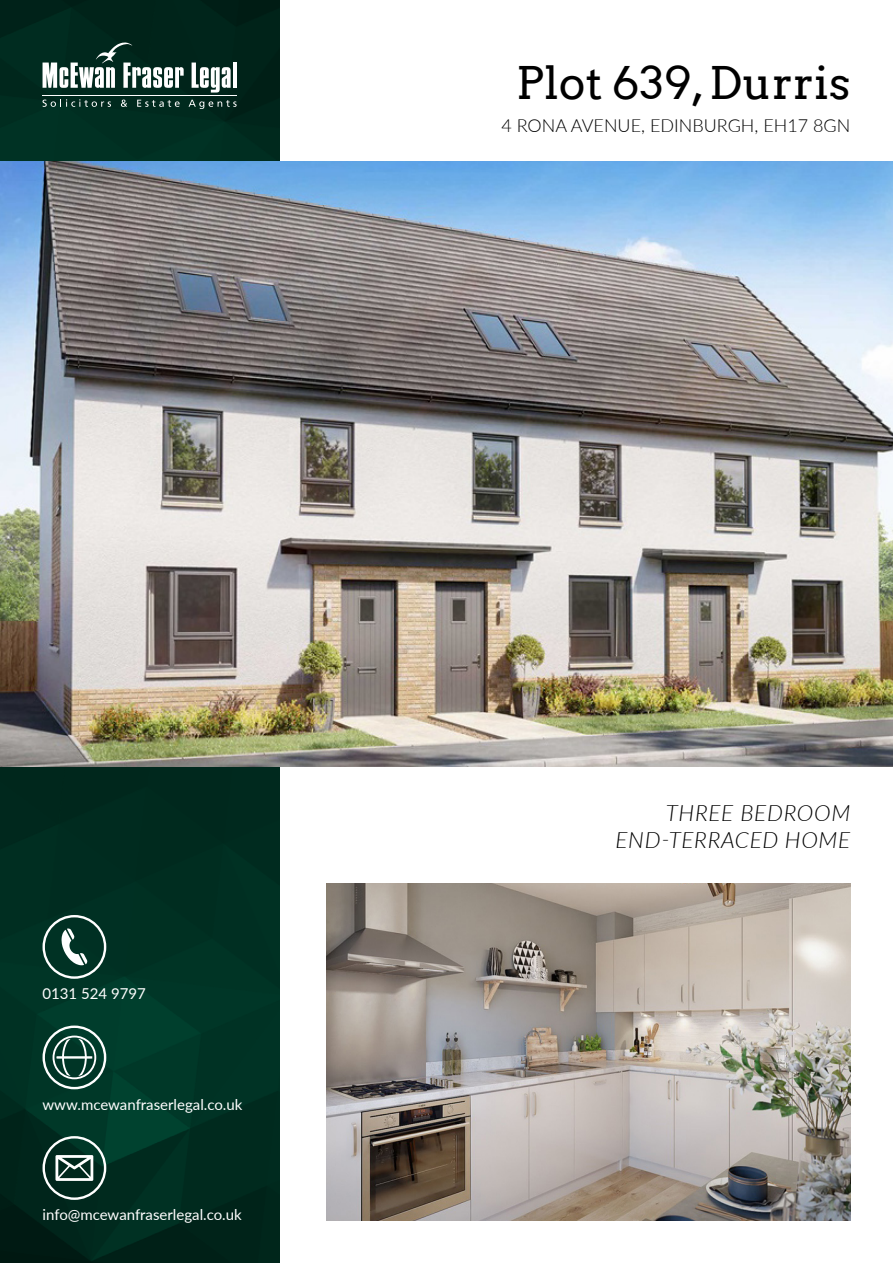
<style>
.page{position:relative;width:893px;height:1263px;background:#fff}
.page>*{position:absolute;margin:0;border:0;box-sizing:border-box;transform-origin:0 0}
.t1{font:45px "Arvo";color:#000}
.t2{font:italic 300 22.5px/27px "Lato";letter-spacing:.03em;color:#000;text-align:right}
.t3{font:300 18px "Lato";color:#000}
.t4{font:15px "Lato";color:#fff}
</style>
<div class="page">
<img style="left:0;top:0;width:279px;height:1263px">
<img style="left:0;top:162px;width:893px;height:605px">
<svg style="left:43px;top:43px;width:141px;height:45px"></svg>
<svg style="left:192px;top:63px;width:39px;height:30px"></svg>
<hr style="left:233px;top:63px;width:4px;height:25px;background:#fff">
<hr style="left:43px;top:95px;width:194px;height:1px;background:#fff">
<svg style="left:43px;top:99px;width:68px;height:8px"></svg>
<svg style="left:121px;top:100px;width:6px;height:7px"></svg>
<svg style="left:137px;top:100px;width:43px;height:7px"></svg>
<svg style="left:189px;top:100px;width:48px;height:9px"></svg>
<img style="left:326px;top:883px;width:524px;height:337px">
<svg style="left:43px;top:915px;width:63px;height:64px;background:#335a4f"></svg>
<svg style="left:43px;top:1025px;width:63px;height:64px;background:#3a6559"></svg>
<svg style="left:43px;top:1136px;width:63px;height:64px;background:#3a5b52"></svg>
<h1 class="t1" style="left:516px;top:55px;width:336px">Plot 639, Durris</h1>
<p class="t3" style="left:501px;top:113px;width:351px">4 RONA AVENUE, EDINBURGH, EH17 8GN</p>
<p class="t4" style="left:43px;top:983px;width:105px">0131 524 9797</p>
<p class="t4" style="left:43px;top:1094px;width:201px">www.mcewanfraserlegal.co.uk</p>
<p class="t4" style="left:43px;top:1204px;width:201px">info@mcewanfraserlegal.co.uk</p>
<h2 class="t2" style="left:615px;top:798px;width:236px">THREE BEDROOM<br>END-TERRACED HOME</h2>
</div>
